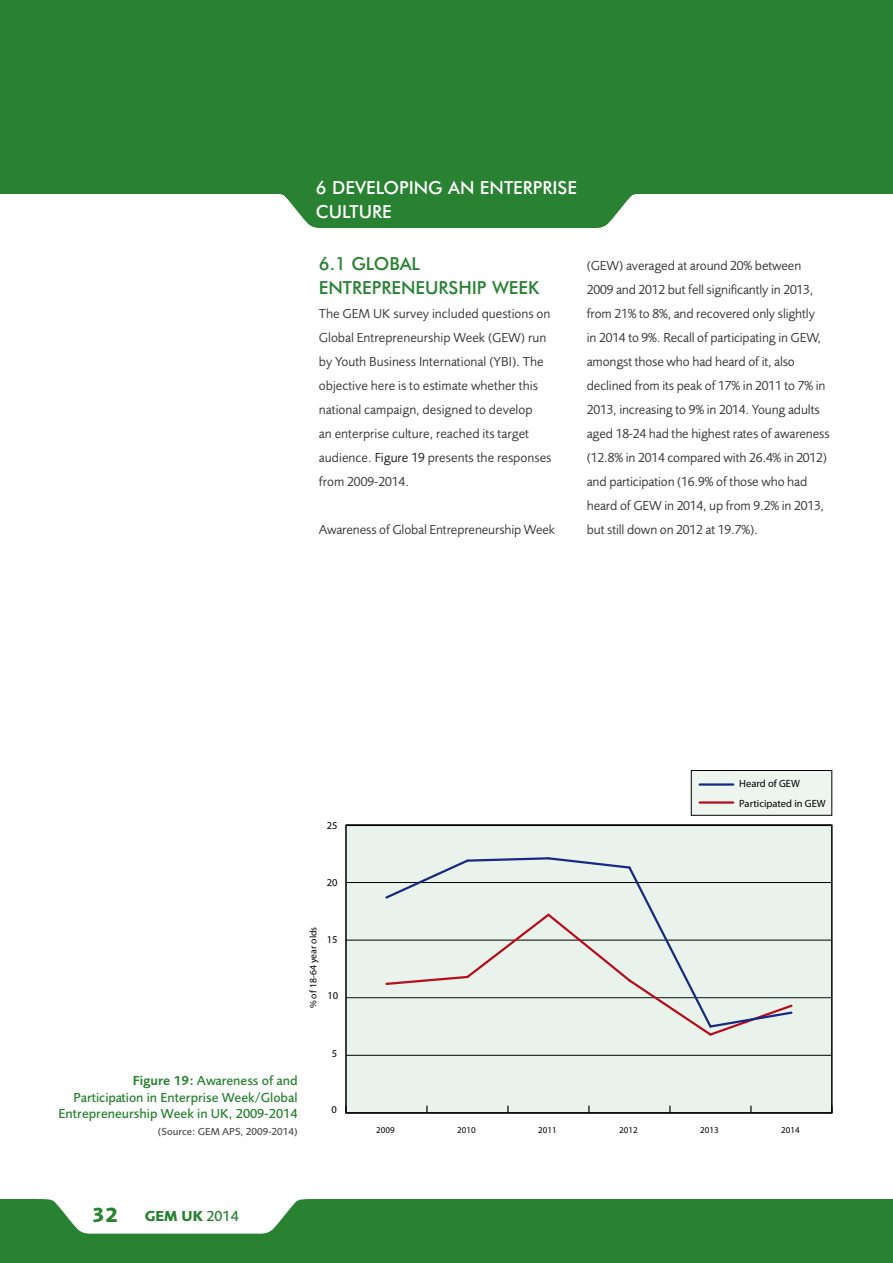
<style>
.page{position:relative;width:893px;height:1263px;background:#fff}
.page>*{position:absolute;margin:0;border:0;box-sizing:border-box;transform-origin:0 0}
.t1{font:700 21px "Foundry Sans";color:#288232}
.t2{font:500 18px/24px "Futura BT";color:#fff}
.t3{font:500 18px/24px "Futura BT";color:#288232}
.t4{font:700 15px "Foundry Sans";color:#288232}
.t5{font:13.5px/24px "Foundry Sans";letter-spacing:-.01em;color:#373437}
.t6{font:500 13.5px/16.5px "Foundry Sans";color:#288232;text-align:right}
.t7{font:10.5px "Myriad";color:#000}
.t8{font:500 10.5px "Foundry Sans";color:#504f53}
.t9{font:9.75px "Myriad";color:#000}
.t10{font:9px "Myriad";color:#000}
.s1{color:#1a1a1a}
.s2{font-weight:600}
.s3{font-weight:500}
</style>
<div class="page">
<div style="left:0;top:1199px;width:893px;height:64px;background:#288232"></div>
<svg style="left:36px;top:1199px;width:278px;height:34px"></svg>
<div style="left:691px;top:770px;width:141px;height:45px;background:#eef5ef"></div>
<div style="left:691px;top:770px;width:141px;height:45px;border:1px solid #000"></div>
<div style="left:346px;top:825px;width:486px;height:288px;background:#eaf3eb"></div>
<div style="left:345px;top:824px;width:488px;height:290px;border:2px solid #000"></div>
<svg style="left:345px;top:1106px;width:2px;height:7px"></svg>
<svg style="left:426px;top:1106px;width:2px;height:6px"></svg>
<svg style="left:507px;top:1106px;width:2px;height:6px"></svg>
<hr style="left:346px;top:1112px;width:486px;height:1px;background:#000">
<hr style="left:346px;top:1055px;width:486px;height:1px;background:#000">
<hr style="left:346px;top:997px;width:486px;height:1px;background:#00171b">
<hr style="left:346px;top:940px;width:486px;height:1px;background:#000">
<hr style="left:346px;top:882px;width:486px;height:1px;background:#000">
<hr style="left:346px;top:825px;width:486px;height:1px;background:#000">
<hr style="left:700px;top:801px;width:33px;height:3px;background:#b60d1c">
<hr style="left:700px;top:783px;width:33px;height:3px;background:#162983">
<svg style="left:383px;top:857px;width:411px;height:179px"></svg>
<div style="left:0;top:0;width:893px;height:193px;background:#288232"></div>
<svg style="left:266px;top:193px;width:383px;height:35px"></svg>
<h2 class="t2" style="left:316px;top:175px;width:263px">6 DEVELOPING AN ENTERPRISE<br>CULTURE</h2>
<h2 class="t3" style="left:319px;top:251px;width:222px">6.1 GLOBAL<br>ENTREPRENEURSHIP WEEK</h2>
<p class="t5" style="left:319px;top:301px;width:234px">The GEM UK survey included questions on Global Entrepreneurship Week (GEW) run by Youth Business International (YBI). The objective here is to estimate whether this national campaign, designed to develop<br>an enterprise culture, reached its target audience. <span class="s1">Figure 19</span> presents the responses from 2009-2014.</p>
<p class="t5" style="left:319px;top:518px;width:238px">Awareness of Global Entrepreneurship Week</p>
<p class="t5" style="left:587px;top:254px;width:244px">(GEW) averaged at around 20% between 2009 and 2012 but fell significantly in 2013, from 21% to 8%, and recovered only slightly<br>in 2014 to 9%. Recall of participating in GEW, amongst those who had heard of it, also declined from its peak of 17% in 2011 to 7% in 2013, increasing to 9% in 2014. Young adults aged 18-24 had the highest rates of awareness (12.8% in 2014 compared with 26.4% in 2012) and participation (16.9% of those who had heard of GEW in 2014, up from 9.2% in 2013, but still down on 2012 at 19.7%).</p>
<p class="t7" style="left:327px;top:820px;width:12px">25</p>
<p class="t7" style="left:327px;top:877px;width:12px">20</p>
<p class="t9" style="left:308px;top:1008px;width:83px;rotate:-90deg">% of 18-64 year olds</p>
<p class="t7" style="left:327px;top:934px;width:12px">15</p>
<p class="t7" style="left:327px;top:990px;width:12px">10</p>
<p class="t6" style="left:58px;top:1072px;width:241px"><span class="s2">Figure 19:</span> Awareness of and<br>Participation in Enterprise Week/Global<br>Entrepreneurship Week in UK, 2009-2014</p>
<p class="t8" style="left:158px;top:1125px;width:141px">(Source: GEM APS, 2009-2014)</p>
<p class="t7" style="left:332px;top:1048px;width:7px">5</p>
<p class="t7" style="left:331px;top:1105px;width:7px">0</p>
<h1 class="t1" style="left:92px;top:1203px;width:28px">32</h1>
<p class="t4" style="left:145px;top:1206px;width:95px">GEM UK <span class="s3">2014</span></p>
<p class="t7" style="left:739px;top:778px;width:62px">Heard of GEW</p>
<p class="t7" style="left:739px;top:798px;width:88px">Participated in GEW</p>
<p class="t10" style="left:376px;top:1126px;width:20px">2009</p>
<p class="t10" style="left:457px;top:1126px;width:20px">2010</p>
<p class="t10" style="left:538px;top:1126px;width:20px">2011</p>
<p class="t10" style="left:619px;top:1126px;width:20px">2012</p>
<p class="t10" style="left:700px;top:1126px;width:20px">2013</p>
<p class="t10" style="left:781px;top:1126px;width:20px">2014</p>
</div>
